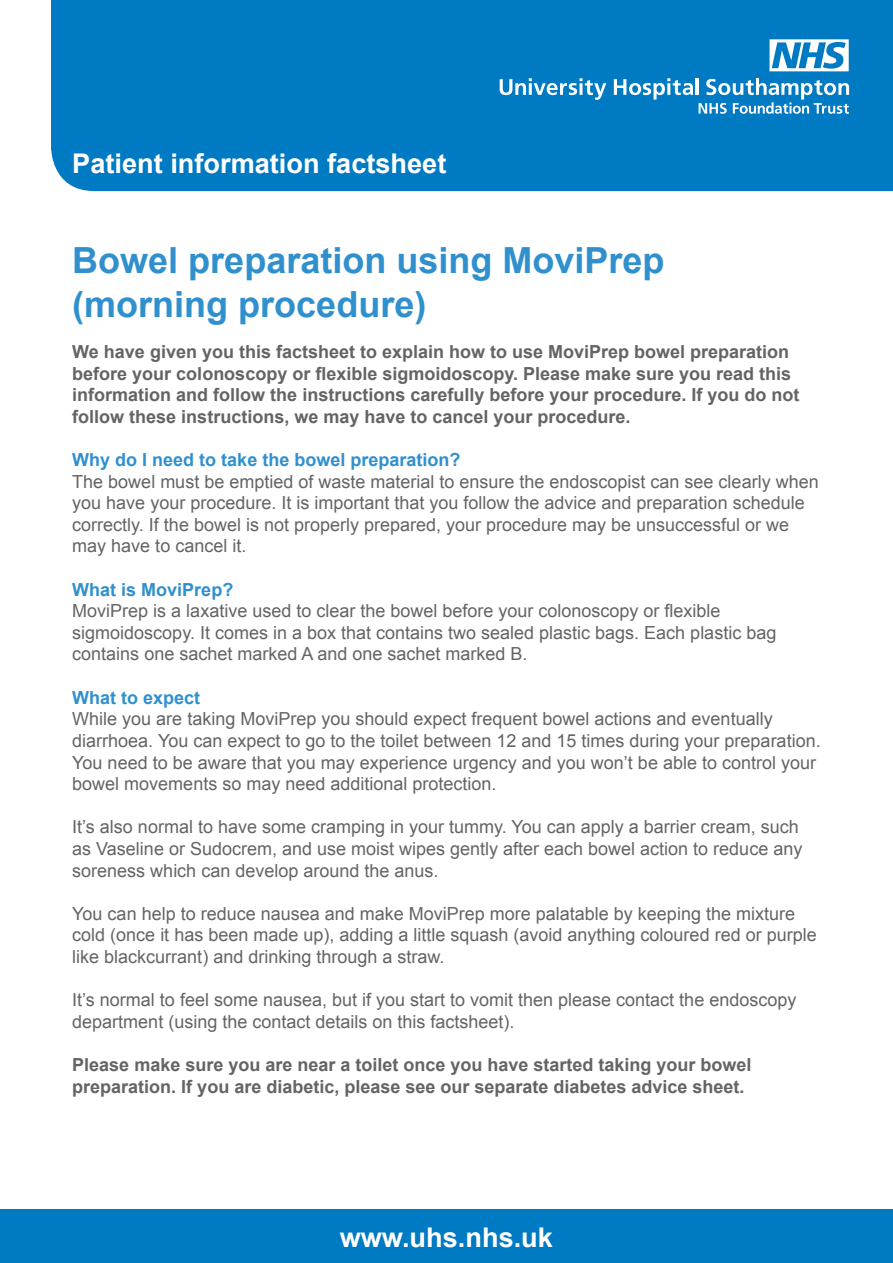
<style>
.page{position:relative;width:893px;height:1263px;background:#fff}
.page>*{position:absolute;margin:0;border:0;box-sizing:border-box;transform-origin:0 0}
.t1{font:700 36px/43.2px "Arial";color:#3090ce}
.t2{font:700 27.15px "Arial";color:#fff}
.t3{font:18px/21.6px "Arial";color:#636466}
.t4{font:700 18px/21.6px "Arial";color:#636466}
.t5{font:700 18px "Arial";color:#3090ce}
</style>
<div class="page">
<div style="left:51px;top:0;width:842px;height:192px;background:#007ac2"></div>
<div style="left:0;top:1209px;width:893px;height:54px;background:#007ac2"></div>
<svg style="left:500px;top:78px;width:106px;height:22px"></svg>
<svg style="left:614px;top:78px;width:79px;height:22px"></svg>
<hr style="left:696px;top:78px;width:3px;height:17px;background:#fff">
<svg style="left:699px;top:78px;width:150px;height:36px"></svg>
<svg style="left:769px;top:39px;width:80px;height:32px"></svg>
<h2 class="t2" style="left:72px;top:145px;width:376px">Patient information factsheet</h2>
<h1 class="t1" style="left:72px;top:240px;width:594px">Bowel preparation using MoviPrep (morning procedure)</h1>
<p class="t4" style="left:72px;top:341px;width:729px">We have given you this factsheet to explain how to use MoviPrep bowel preparation before your colonoscopy or flexible sigmoidoscopy. Please make sure you read this information and follow the instructions carefully before your procedure. If you do not follow these instructions, we may have to cancel your procedure.</p>
<p class="t5" style="left:72px;top:448px;width:390px">Why do I need to take the bowel preparation?</p>
<p class="t3" style="left:72px;top:471px;width:748px">The bowel must be emptied of waste material to ensure the endoscopist can see clearly when you have your procedure. It is important that you follow the advice and preparation schedule correctly. If the bowel is not properly prepared, your procedure may be unsuccessful or we may have to cancel it.</p>
<p class="t5" style="left:72px;top:577px;width:163px">What is MoviPrep?</p>
<p class="t3" style="left:72px;top:600px;width:706px">MoviPrep is a laxative used to clear the bowel before your colonoscopy or flexible sigmoidoscopy. It comes in a box that contains two sealed plastic bags. Each plastic bag contains one sachet marked A and one sachet marked B.</p>
<p class="t5" style="left:72px;top:685px;width:130px">What to expect</p>
<p class="t3" style="left:72px;top:708px;width:750px">While you are taking MoviPrep you should expect frequent bowel actions and eventually diarrhoea. You can expect to go to the toilet between 12 and 15 times during your preparation.<br>You need to be aware that you may experience urgency and you won’t be able to control your bowel movements so may need additional protection.</p>
<p class="t3" style="left:72px;top:816px;width:732px">It’s also normal to have some cramping in your tummy. You can apply a barrier cream, such as Vaseline or Sudocrem, and use moist wipes gently after each bowel action to reduce any soreness which can develop around the anus.</p>
<p class="t3" style="left:72px;top:903px;width:746px">You can help to reduce nausea and make MoviPrep more palatable by keeping the mixture cold (once it has been made up), adding a little squash (avoid anything coloured red or purple like blackcurrant) and drinking through a straw.</p>
<p class="t3" style="left:72px;top:989px;width:726px">It’s normal to feel some nausea, but if you start to vomit then please contact the endoscopy department (using the contact details on this factsheet).</p>
<p class="t4" style="left:72px;top:1054px;width:681px">Please make sure you are near a toilet once you have started taking your bowel preparation. If you are diabetic, please see our separate diabetes advice sheet.</p>
<h2 class="t2" style="left:340px;top:1219px;width:215px">www.uhs.nhs.uk</h2>
</div>
